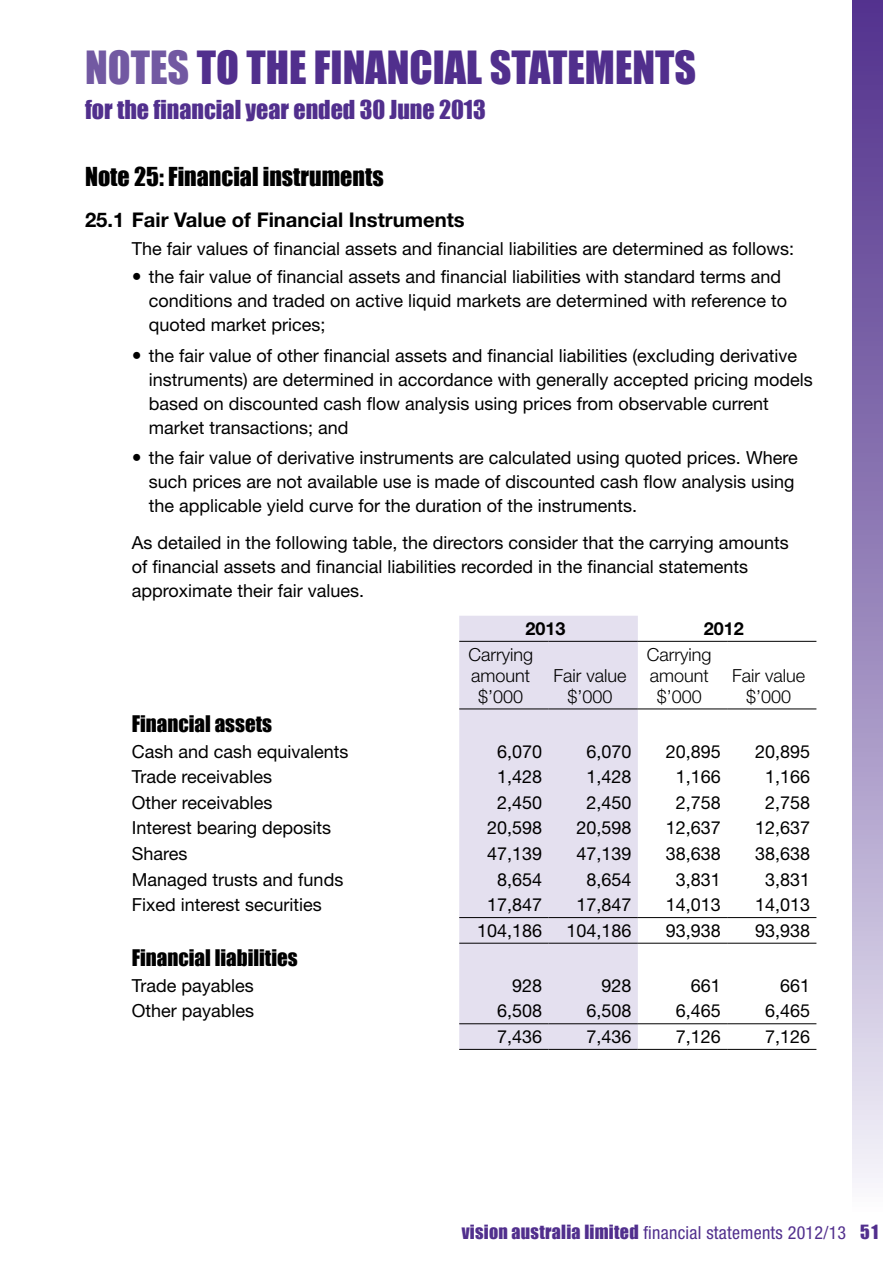
<style>
.page{position:relative;width:893px;height:1263px;background:#fff}
.page>*{position:absolute;margin:0;border:0;box-sizing:border-box;transform-origin:0 0}
.t1{font:42px "Impact";color:#512f8d}
.t2{font:24px "Impact";color:#512f8d}
.t3{font:24px "Impact";color:#000}
.t4{font:21px "Impact";color:#000}
.t5{font:700 20.25px "Helvetica Neue LT Std";color:#000}
.t6{font:18px/24px "Helvetica Neue LT Std";color:#000}
.t7{font:300 18px/21px "Helvetica Neue LT Std";color:#000;text-align:center}
.t8{font:condensed 18px "Helvetica Neue LT Std";letter-spacing:.015em;color:#512f8d}
.t9{font:700 18px "Helvetica Neue LT Std";color:#000}
.s1{color:#7259a2}
.s2{font-family:"Impact";font-stretch:normal}
</style>
<div class="page">
<div style="left:853px;top:0;width:29px;height:1216px;background:linear-gradient(to bottom,#4c2a88,#f0eff7)"></div>
<div style="left:459px;top:616px;width:179px;height:433px;background:#e4e0ef"></div>
<hr style="left:459px;top:917px;width:90px;height:1px;background:#000">
<hr style="left:549px;top:917px;width:89px;height:1px;background:#000">
<hr style="left:638px;top:917px;width:89px;height:1px;background:#000">
<hr style="left:727px;top:917px;width:89px;height:1px;background:#000">
<hr style="left:459px;top:943px;width:90px;height:1px;background:#000">
<hr style="left:549px;top:943px;width:89px;height:1px;background:#000">
<hr style="left:638px;top:943px;width:89px;height:1px;background:#000">
<hr style="left:727px;top:943px;width:89px;height:1px;background:#000">
<hr style="left:459px;top:1023px;width:90px;height:1px;background:#000">
<hr style="left:549px;top:1023px;width:89px;height:1px;background:#000">
<hr style="left:638px;top:1023px;width:89px;height:1px;background:#000">
<hr style="left:727px;top:1023px;width:89px;height:1px;background:#000">
<hr style="left:459px;top:1049px;width:90px;height:1px;background:#000">
<hr style="left:549px;top:1049px;width:89px;height:1px;background:#000">
<hr style="left:638px;top:1049px;width:89px;height:1px;background:#000">
<hr style="left:727px;top:1049px;width:89px;height:1px;background:#000">
<hr style="left:459px;top:641px;width:90px;height:1px;background:#000">
<hr style="left:549px;top:641px;width:89px;height:1px;background:#000">
<hr style="left:638px;top:641px;width:89px;height:1px;background:#000">
<hr style="left:727px;top:641px;width:89px;height:1px;background:#000">
<hr style="left:459px;top:708px;width:90px;height:1px;background:#000">
<hr style="left:549px;top:708px;width:89px;height:1px;background:#000">
<hr style="left:638px;top:708px;width:89px;height:1px;background:#000">
<hr style="left:727px;top:708px;width:89px;height:1px;background:#000">
<h1 class="t1" style="left:85px;top:35px;width:613px"><span class="s1">notes</span> to the financial statements</h1>
<h2 class="t2" style="left:85px;top:91px;width:402px">for the financial year ended 30 June 2013</h2>
<h2 class="t3" style="left:85px;top:158px;width:300px">Note 25: Financial instruments</h2>
<p class="t5" style="left:85px;top:207px;width:381px">25.1 Fair Value of Financial Instruments</p>
<p class="t6" style="left:132px;top:234px;width:664px;line-height:28.2px;text-align:center">The fair values of financial assets and financial liabilities are determined as follows: the fair value of financial assets and financial liabilities with standard terms and</p>
<p class="t6" style="left:149px;top:289px;width:640px">conditions and traded on active liquid markets are determined with reference to quoted market prices;</p>
<p class="t6" style="left:149px;top:343px;width:665px">the fair value of other financial assets and financial liabilities (excluding derivative instruments) are determined in accordance with generally accepted pricing models based on discounted cash flow analysis using prices from observable current market transactions; and</p>
<p class="t6" style="left:149px;top:445px;width:650px">the fair value of derivative instruments are calculated using quoted prices. Where such prices are not available use is made of discounted cash flow analysis using the applicable yield curve for the duration of the instruments.</p>
<p class="t6" style="left:132px;top:530px;width:659px">As detailed in the following table, the directors consider that the carrying amounts of financial assets and financial liabilities recorded in the financial statements approximate their fair values.</p>
<p class="t9" style="left:525px;top:617px;width:42px">2013</p>
<p class="t9" style="left:704px;top:617px;width:42px">2012</p>
<p class="t7" style="left:468px;top:643px;width:66px">Carrying amount $’000</p>
<p class="t7" style="left:647px;top:643px;width:66px">Carrying amount $’000</p>
<p class="t7" style="left:553px;top:664px;width:75px">Fair value $’000</p>
<p class="t7" style="left:732px;top:664px;width:75px">Fair value $’000</p>
<p class="t4" style="left:132px;top:707px;width:142px">Financial assets</p>
<p class="t6" style="left:132px;top:739px;width:218px">Cash and cash equivalents</p>
<p class="t6" style="left:497px;top:739px;width:47px">6,070</p>
<p class="t6" style="left:586px;top:739px;width:47px">6,070</p>
<p class="t6" style="left:666px;top:739px;width:57px">20,895</p>
<p class="t6" style="left:755px;top:739px;width:57px">20,895</p>
<p class="t6" style="left:132px;top:764px;width:142px">Trade receivables</p>
<p class="t6" style="left:497px;top:764px;width:47px">1,428</p>
<p class="t6" style="left:586px;top:764px;width:47px">1,428</p>
<p class="t6" style="left:676px;top:764px;width:47px">1,166</p>
<p class="t6" style="left:765px;top:764px;width:47px">1,166</p>
<p class="t6" style="left:132px;top:790px;width:142px">Other receivables</p>
<p class="t6" style="left:497px;top:790px;width:47px">2,450</p>
<p class="t6" style="left:586px;top:790px;width:47px">2,450</p>
<p class="t6" style="left:676px;top:790px;width:47px">2,758</p>
<p class="t6" style="left:765px;top:790px;width:47px">2,758</p>
<p class="t6" style="left:132px;top:816px;width:201px">Interest bearing deposits</p>
<p class="t6" style="left:487px;top:816px;width:57px">20,598</p>
<p class="t6" style="left:576px;top:816px;width:57px">20,598</p>
<p class="t6" style="left:666px;top:816px;width:57px">12,637</p>
<p class="t6" style="left:755px;top:816px;width:57px">12,637</p>
<p class="t6" style="left:132px;top:841px;width:57px">Shares</p>
<p class="t6" style="left:487px;top:841px;width:57px">47,139</p>
<p class="t6" style="left:576px;top:841px;width:57px">47,139</p>
<p class="t6" style="left:666px;top:841px;width:57px">38,638</p>
<p class="t6" style="left:755px;top:841px;width:57px">38,638</p>
<p class="t6" style="left:132px;top:867px;width:213px">Managed trusts and funds</p>
<p class="t6" style="left:497px;top:867px;width:47px">8,654</p>
<p class="t6" style="left:586px;top:867px;width:47px">8,654</p>
<p class="t6" style="left:676px;top:867px;width:47px">3,831</p>
<p class="t6" style="left:765px;top:867px;width:47px">3,831</p>
<p class="t6" style="left:132px;top:892px;width:192px">Fixed interest securities</p>
<p class="t6" style="left:487px;top:892px;width:57px">17,847</p>
<p class="t6" style="left:576px;top:892px;width:57px">17,847</p>
<p class="t6" style="left:666px;top:892px;width:57px">14,013</p>
<p class="t6" style="left:755px;top:892px;width:57px">14,013</p>
<p class="t6" style="left:477px;top:918px;width:67px">104,186</p>
<p class="t6" style="left:566px;top:918px;width:67px">104,186</p>
<p class="t6" style="left:666px;top:918px;width:57px">93,938</p>
<p class="t6" style="left:755px;top:918px;width:57px">93,938</p>
<p class="t4" style="left:132px;top:942px;width:167px">Financial liabilities</p>
<p class="t6" style="left:132px;top:973px;width:124px">Trade payables</p>
<p class="t6" style="left:512px;top:973px;width:32px">928</p>
<p class="t6" style="left:601px;top:973px;width:32px">928</p>
<p class="t6" style="left:691px;top:973px;width:32px">661</p>
<p class="t6" style="left:780px;top:973px;width:32px">661</p>
<p class="t6" style="left:132px;top:999px;width:124px">Other payables</p>
<p class="t6" style="left:497px;top:999px;width:47px">6,508</p>
<p class="t6" style="left:586px;top:999px;width:47px">6,508</p>
<p class="t6" style="left:676px;top:999px;width:47px">6,465</p>
<p class="t6" style="left:765px;top:999px;width:47px">6,465</p>
<p class="t6" style="left:497px;top:1024px;width:47px">7,436</p>
<p class="t6" style="left:586px;top:1024px;width:47px">7,436</p>
<p class="t6" style="left:676px;top:1024px;width:47px">7,126</p>
<p class="t6" style="left:765px;top:1024px;width:47px">7,126</p>
<p class="t8" style="left:462px;top:1222px;width:418px"><span class="s2">vision australia limited</span> financial statements 2012/13 <span class="s2">51</span></p>
</div>
